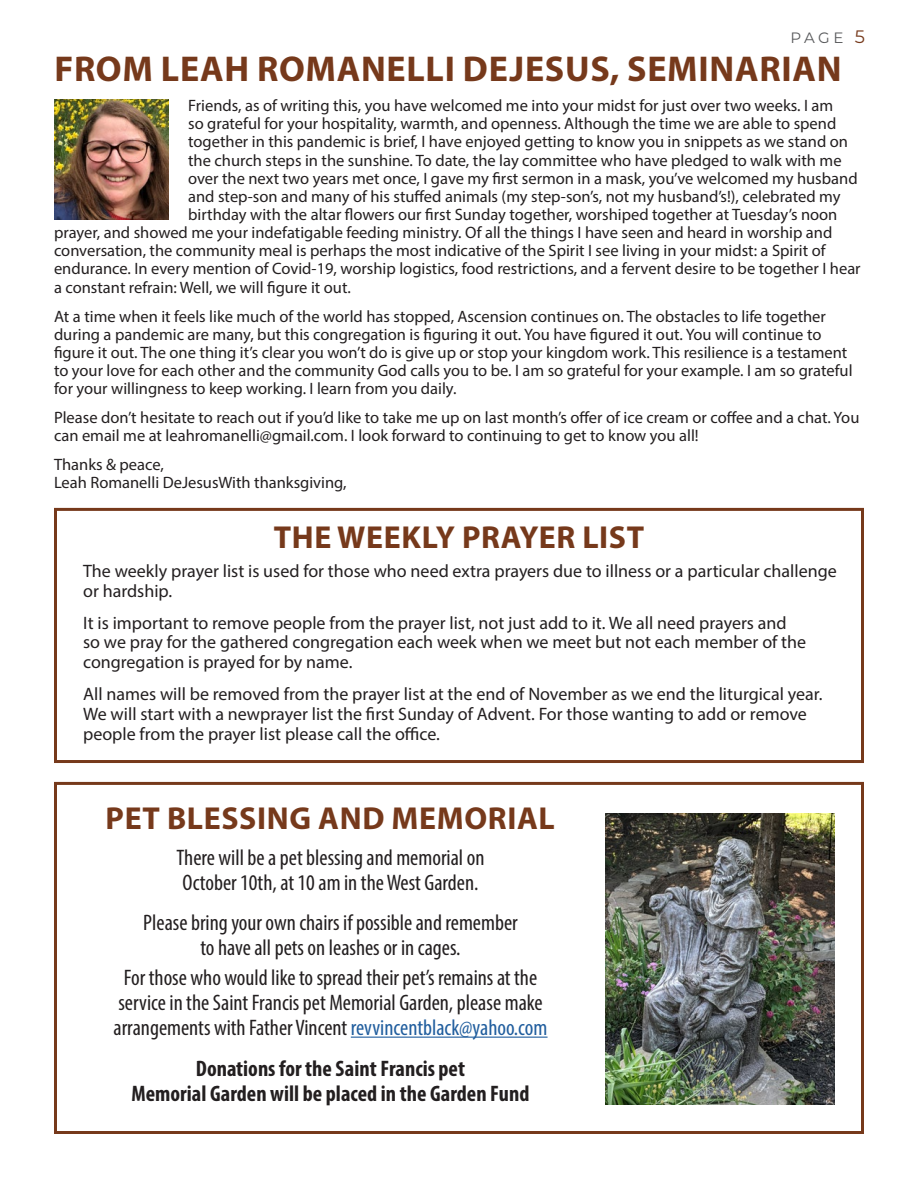
<style>
.page{position:relative;width:918px;height:1188px;background:#fff}
.page>*{position:absolute;margin:0;border:0;box-sizing:border-box;transform-origin:0 0}
.t1{font:700 36px "Myriad Pro";letter-spacing:.02em;color:#76391b}
.t2{font:700 31.8px "Myriad Pro";letter-spacing:.02em;color:#76391b}
.t3{font:condensed 22.5px/24.8px "Myriad Pro";color:#231f20;text-align:center}
.t4{font:700 condensed 22.5px/24.8px "Myriad Pro";color:#231f20;text-align:center}
.t5{font:18px/19.8px "Myriad Pro";color:#231f20}
.t6{font:16.5px/18.1px "Myriad Pro";color:#231f20}
.t7{font:15px "Montserrat";color:#58595b}
.s1{font-size:18px;color:#76391b}
.s2{color:#215e9e}
</style>
<div class="page">
<svg style="left:168px;top:99px;width:1px;height:121px"></svg>
<img style="left:54px;top:99px;width:114px;height:121px">
<div style="left:54px;top:508px;width:810px;height:255px;border:3px solid #76391b"></div>
<div style="left:54px;top:782px;width:810px;height:352px;border:3px solid #76391b"></div>
<img style="left:605px;top:813px;width:229px;height:291px">
<hr style="left:351px;top:1037px;width:197px;height:1px;background:#215e9e">
<p class="t7" style="left:790px;top:28px;width:76px">PAGE <span class="s1">5</span></p>
<h1 class="t1" style="left:54px;top:45px;width:789px">FROM LEAH ROMANELLI DEJESUS, SEMINARIAN</h1>
<p class="t6" style="left:188px;top:96px;width:647px">Friends, as of writing this, you have welcomed me into your midst for just over two weeks. I am</p>
<p class="t6" style="left:188px;top:114px;width:650px">so grateful for your hospitality, warmth, and openness. Although the time we are able to spend</p>
<p class="t6" style="left:188px;top:133px;width:661px">together in this pandemic is brief, I have enjoyed getting to know you in snippets as we stand on</p>
<p class="t6" style="left:188px;top:151px;width:655px">the church steps in the sunshine. To date, the lay committee who have pledged to walk with me</p>
<p class="t6" style="left:188px;top:169px;width:671px">over the next two years met once, I gave my first sermon in a mask, you’ve welcomed my husband</p>
<p class="t6" style="left:188px;top:187px;width:654px">and step-son and many of his stuffed animals (my step-son’s, not my husband’s!), celebrated my</p>
<p class="t6" style="left:188px;top:205px;width:651px">birthday with the altar flowers our first Sunday together, worshiped together at Tuesday’s noon</p>
<p class="t6" style="left:54px;top:223px;width:780px">prayer, and showed me your indefatigable feeding ministry. Of all the things I have seen and heard in worship and</p>
<p class="t6" style="left:54px;top:241px;width:773px">conversation, the community meal is perhaps the most indicative of the Spirit I see living in your midst: a Spirit of</p>
<p class="t6" style="left:54px;top:260px;width:808px">endurance. In every mention of Covid-19, worship logistics, food restrictions, and a fervent desire to be together I hear</p>
<p class="t6" style="left:54px;top:278px;width:298px">a constant refrain: Well, we will figure it out.</p>
<p class="t6" style="left:54px;top:307px;width:800px">At a time when it feels like much of the world has stopped, Ascension continues on. The obstacles to life together during a pandemic are many, but this congregation is figuring it out. You have figured it out. You will continue to figure it out. The one thing it’s clear you won’t do is give up or stop your kingdom work. This resilience is a testament to your love for each other and the community God calls you to be. I am so grateful for your example. I am so grateful for your willingness to keep working. I learn from you daily.</p>
<p class="t6" style="left:54px;top:408px;width:807px">Please don’t hesitate to reach out if you’d like to take me up on last month’s offer of ice cream or coffee and a chat. You can email me at leahromanelli@gmail.com. I look forward to continuing to get to know you all!</p>
<p class="t6" style="left:54px;top:455px;width:294px">Thanks &amp; peace,<br>Leah Romanelli DeJesusWith thanksgiving,</p>
<h2 class="t2" style="left:274px;top:517px;width:372px">THE WEEKLY PRAYER LIST</h2>
<p class="t5" style="left:83px;top:561px;width:755px">The weekly prayer list is used for those who need extra prayers due to illness or a particular challenge or hardship.</p>
<p class="t5" style="left:83px;top:612px;width:725px">It is important to remove people from the prayer list, not just add to it. We all need prayers and so we pray for the gathered congregation each week when we meet but not each member of the congregation is prayed for by name.</p>
<p class="t5" style="left:83px;top:684px;width:741px">All names will be removed from the prayer list at the end of November as we end the liturgical year.<br>We will start with a newprayer list the first Sunday of Advent. For those wanting to add or remove people from the prayer list please call the office.</p>
<h2 class="t2" style="left:106px;top:798px;width:451px">PET BLESSING AND MEMORIAL</h2>
<h3 class="t3" style="left:177px;top:845px;width:309px;text-align:left">There will be a pet blessing and memorial on<br>October 10th, at 10 am in the West Garden.</h3>
<h3 class="t3" style="left:143px;top:910px;width:376px">Please bring your own chairs if possible and remember to have all pets on leashes or in cages.</h3>
<h3 class="t3" style="left:114px;top:965px;width:436px">For those who would like to spread their pet’s remains at the service in the Saint Francis pet Memorial Garden, please make arrangements with Father Vincent <span class="s2">revvincentblack@yahoo.com</span></h3>
<h3 class="t4" style="left:132px;top:1056px;width:399px">Donations for the Saint Francis pet<br>Memorial Garden will be placed in the Garden Fund</h3>
</div>
